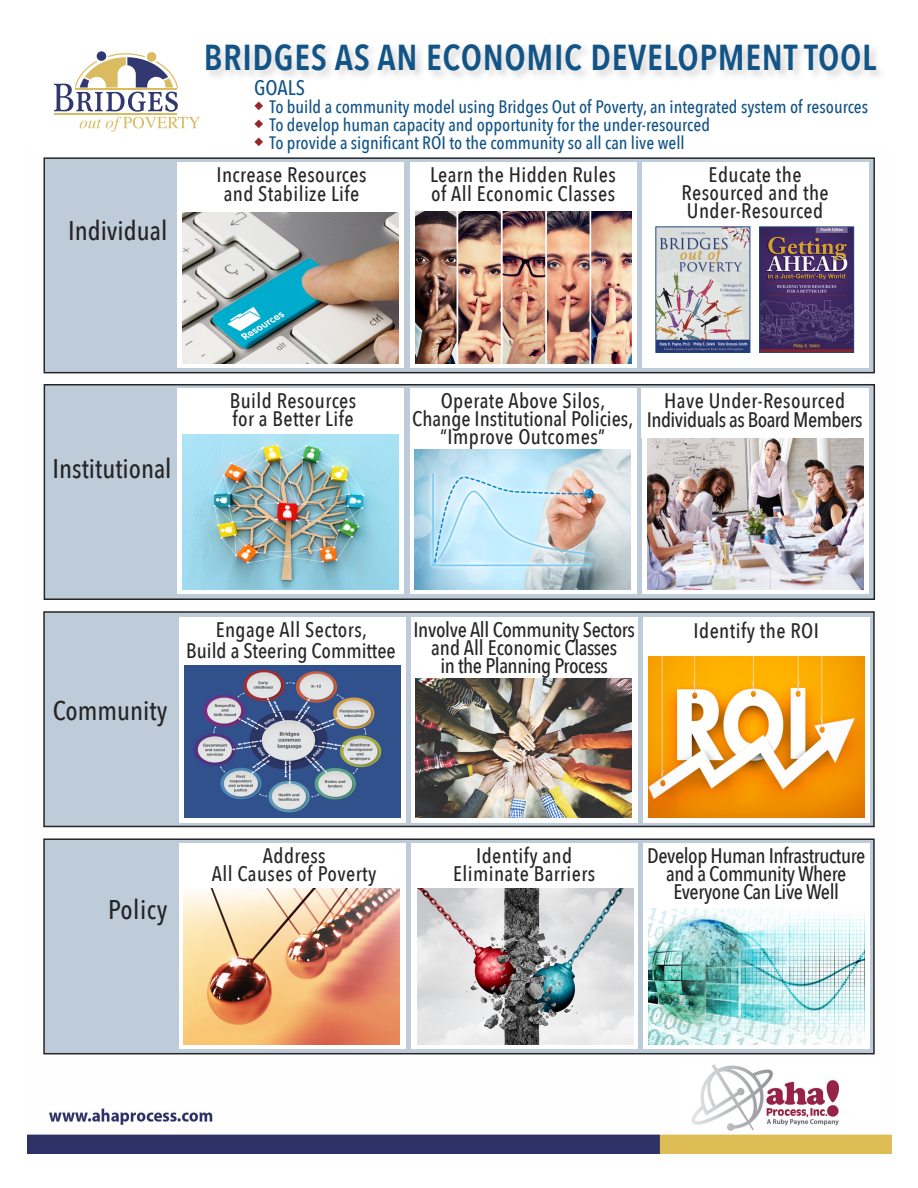
<style>
.page{position:relative;width:918px;height:1188px;background:#fff}
.page>*{position:absolute;margin:0;border:0;box-sizing:border-box;transform-origin:0 0}
.t1{font:600 36px "Avenir Next Condensed";letter-spacing:.02em;color:#135487}
.t2{font:500 27px "Avenir Next Condensed";color:#272526}
.t3{font:500 21px "Avenir Next Condensed";letter-spacing:.02em;color:#272526}
.t4{font:500 21px/18px "Avenir Next Condensed";color:#272526;text-align:center}
.t5{font:500 21px/18px "Avenir Next Condensed";letter-spacing:-.015em;color:#272526;text-align:center}
.t6{font:500 21px/18px "Avenir Next Condensed";letter-spacing:-.02em;color:#272526;text-align:center}
.t7{font:500 21px "Avenir Next Condensed";letter-spacing:-.025em;color:#272526}
.t8{font:500 21px "Avenir Next Condensed";color:#135487}
.t9{font:500 18px "Avenir Next Condensed";color:#135487}
.s1{color:#97262c}
</style>
<div class="page">
<img style="left:27px;top:157px;width:865px;height:996px">
<div style="left:44px;top:158px;width:830px;height:215px;background:#beccda"></div>
<div style="left:44px;top:157px;width:831px;height:216px;border:2px solid #272526"></div>
<svg style="left:54px;top:53px;width:131px;height:79px"></svg>
<hr style="left:75px;top:89px;width:102px;height:1px;background:#dabb5f">
<hr style="left:54px;top:113px;width:123px;height:1px;background:#dabb5f">
<div style="left:97px;top:51px;width:9px;height:10px;background:#313870;border-radius:50%"></div>
<div style="left:147px;top:52px;width:9px;height:10px;background:#dabb5f;border-radius:50%"></div>
<svg style="left:178px;top:162px;width:226px;height:206px;background:#f7f7f6"></svg>
<div style="left:642px;top:162px;width:227px;height:206px;background:#fff"></div>
<div style="left:410px;top:162px;width:226px;height:206px;background:#fff"></div>
<div style="left:44px;top:385px;width:830px;height:214px;background:#beccda"></div>
<div style="left:44px;top:384px;width:831px;height:216px;border:2px solid #272526"></div>
<div style="left:44px;top:612px;width:830px;height:214px;background:#beccda"></div>
<div style="left:43px;top:611px;width:832px;height:216px;border:2px solid #272526"></div>
<div style="left:44px;top:839px;width:830px;height:215px;background:#beccda"></div>
<div style="left:43px;top:838px;width:832px;height:216px;border:2px solid #272526"></div>
<div style="left:678px;top:1059px;width:208px;height:72px;background:#fff"></div>
<img style="left:691px;top:1064px;width:147px;height:67px">
<img style="left:185px;top:47px;width:707px;height:130px">
<img style="left:658px;top:229px;width:90px;height:122px">
<div style="left:656px;top:227px;width:94px;height:126px;border:1px solid #22487e"></div>
<img style="left:761px;top:229px;width:91px;height:122px">
<div style="left:759px;top:227px;width:95px;height:126px;border:1px solid #22487e"></div>
<div style="left:178px;top:388px;width:226px;height:206px;background:#fff"></div>
<div style="left:642px;top:388px;width:227px;height:206px;background:linear-gradient(to right,#fff,#fff)"></div>
<div style="left:410px;top:388px;width:226px;height:206px;background:#fff"></div>
<img style="left:183px;top:434px;width:216px;height:155px">
<img style="left:183px;top:211px;width:216px;height:152px">
<img style="left:416px;top:211px;width:216px;height:152px">
<div style="left:179px;top:617px;width:227px;height:206px;background:#fff"></div>
<div style="left:643px;top:617px;width:227px;height:206px;background:#fff"></div>
<div style="left:411px;top:617px;width:227px;height:206px;background:#fff"></div>
<div style="left:179px;top:843px;width:227px;height:206px;background:#fff"></div>
<div style="left:643px;top:843px;width:227px;height:206px;background:#fff"></div>
<div style="left:411px;top:843px;width:227px;height:206px;background:#fff"></div>
<img style="left:415px;top:450px;width:216px;height:139px">
<img style="left:416px;top:678px;width:216px;height:140px">
<img style="left:647px;top:437px;width:216px;height:152px">
<div style="left:642px;top:388px;width:226px;height:49px;background:#fff"></div>
<div style="left:182px;top:162px;width:219px;height:49px;background:#fff"></div>
<img style="left:648px;top:908px;width:216px;height:136px">
<img style="left:648px;top:657px;width:216px;height:161px">
<img style="left:184px;top:666px;width:216px;height:152px">
<img style="left:184px;top:889px;width:216px;height:155px">
<img style="left:417px;top:889px;width:216px;height:155px">
<p class="t2" style="left:68px;top:213px;width:101px">Individual</p>
<p class="t1" style="left:204px;top:34px;width:674px">BRIDGES AS AN ECONOMIC DEVELOPMENT TOOL</p>
<p class="t8" style="left:254px;top:74px;width:52px">GOALS</p>
<p class="t9" style="left:254px;top:94px;width:615px"><span class="s1">◆</span> To build a community model using Bridges Out of Poverty, an integrated system of resources</p>
<p class="t9" style="left:254px;top:112px;width:457px"><span class="s1">◆</span> To develop human capacity and opportunity for the under-resourced</p>
<p class="t9" style="left:254px;top:130px;width:432px"><span class="s1">◆</span> To provide a significant ROI to the community so all can live well</p>
<p class="t3" style="left:709px;top:161px;width:94px">Educate the</p>
<p class="t3" style="left:681px;top:179px;width:149px">Resourced and the</p>
<p class="t3" style="left:687px;top:197px;width:138px">Under-Resourced</p>
<p class="t3" style="left:430px;top:161px;width:187px">Learn the Hidden Rules</p>
<p class="t3" style="left:431px;top:180px;width:186px">of All Economic Classes</p>
<p class="t3" style="left:216px;top:161px;width:152px">Increase Resources</p>
<p class="t3" style="left:224px;top:180px;width:137px">and Stabilize Life</p>
<p class="t2" style="left:53px;top:451px;width:120px">Institutional</p>
<p class="t3" style="left:230px;top:387px;width:128px">Build Resources</p>
<p class="t3" style="left:233px;top:405px;width:123px">for a Better Life</p>
<p class="t4" style="left:412px;top:392px;width:223px">Operate Above Silos,<br>Change Institutional Policies,</p>
<p class="t3" style="left:440px;top:423px;width:167px">“Improve Outcomes”</p>
<p class="t3" style="left:664px;top:387px;width:183px">Have Under-Resourced</p>
<p class="t7" style="left:647px;top:406px;width:217px">Individuals as Board Members</p>
<p class="t2" style="left:53px;top:693px;width:116px">Community</p>
<p class="t3" style="left:216px;top:616px;width:153px">Engage All Sectors,</p>
<p class="t4" style="left:186px;top:642px;width:211px">Build a Steering Committee</p>
<p class="t5" style="left:413px;top:621px;width:223px">Involve All Community Sectors and All Economic Classes<br>in the Planning Process</p>
<p class="t3" style="left:694px;top:617px;width:127px">Identify the ROI</p>
<p class="t2" style="left:108px;top:892px;width:61px">Policy</p>
<p class="t3" style="left:263px;top:842px;width:64px">Address</p>
<p class="t3" style="left:212px;top:860px;width:166px">All Causes of Poverty</p>
<p class="t3" style="left:476px;top:842px;width:98px">Identify and</p>
<p class="t3" style="left:453px;top:860px;width:144px">Eliminate Barriers</p>
<p class="t6" style="left:647px;top:847px;width:220px">Develop Human Infrastructure and a Community Where</p>
<p class="t6" style="left:673px;top:883px;width:167px">Everyone Can Live Well</p>
</div>
